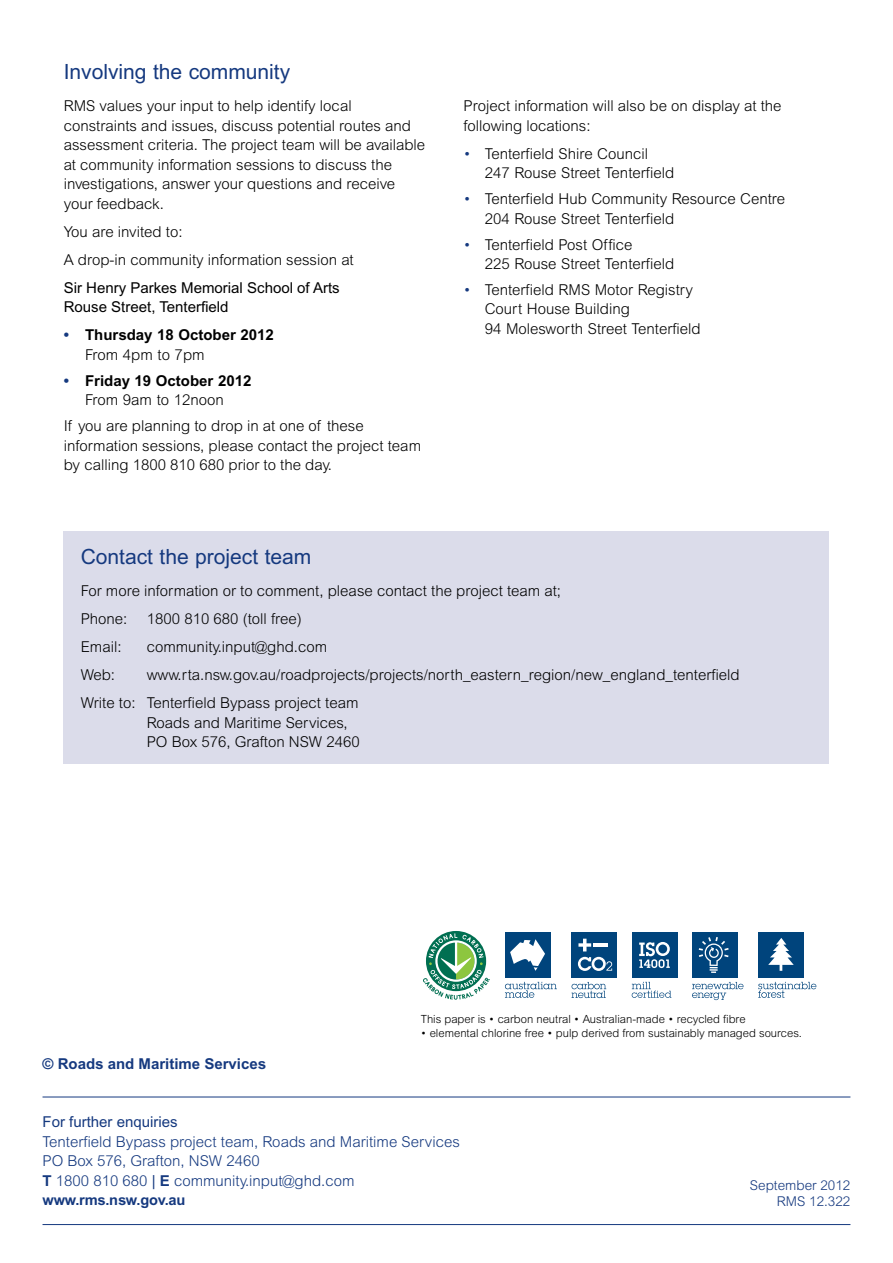
<style>
.page{position:relative;width:893px;height:1263px;background:#fff}
.page>*{position:absolute;margin:0;border:0;box-sizing:border-box;transform-origin:0 0}
.t1{font:21px "Arial MT Std";color:#15397f}
.t2{font:300 15px/19.5px "Arial MT Std";color:#000}
.t3{font:300 15px/19.5px "Arial MT Std";color:#15397f}
.t4{font:700 15px/19.5px "Arial MT Std";color:#000}
.t5{font:15px/19.5px "Arial MT Std";color:#000}
.t6{font:700 15px "Arial MT Std";color:#15397f}
.t7{font:15px "Arial MT Std";color:#15397f}
.t8{font:700 14.7px "Arial MT Std";letter-spacing:-.015em;color:#15397f}
.t9{font:300 13.5px/16.2px "Arial MT Std";color:#15397f;text-align:right}
.t10{font:300 11.25px "Arial MT Std";color:#000}
.s1{color:#15397f}
.s2{font-weight:300}
.s3{font-weight:700}
.s4{font-weight:400}
</style>
<div class="page">
<hr style="left:43px;top:1096px;width:807px;height:1px;background:#15397f">
<hr style="left:43px;top:1224px;width:807px;height:1px;background:#15397f">
<div style="left:505px;top:932px;width:45px;height:46px;background:#00447c"></div>
<svg style="left:510px;top:939px;width:35px;height:32px"></svg>
<svg style="left:505px;top:982px;width:52px;height:16px"></svg>
<svg style="left:571px;top:982px;width:35px;height:16px"></svg>
<div style="left:571px;top:932px;width:46px;height:46px;background:#00447c"></div>
<svg style="left:578px;top:939px;width:13px;height:12px"></svg>
<hr style="left:594px;top:943px;width:14px;height:4px;background:#fff">
<svg style="left:578px;top:957px;width:34px;height:14px"></svg>
<div style="left:632px;top:932px;width:45px;height:46px;background:#00447c"></div>
<svg style="left:639px;top:942px;width:31px;height:26px"></svg>
<svg style="left:632px;top:982px;width:39px;height:16px"></svg>
<div style="left:758px;top:932px;width:46px;height:46px;background:#00447c"></div>
<svg style="left:768px;top:938px;width:26px;height:33px"></svg>
<svg style="left:758px;top:982px;width:58px;height:16px"></svg>
<div style="left:692px;top:932px;width:45px;height:46px;background:#00447c"></div>
<svg style="left:699px;top:937px;width:30px;height:36px"></svg>
<svg style="left:692px;top:982px;width:52px;height:18px"></svg>
<svg style="left:423px;top:933px;width:67px;height:67px"></svg>
<div style="left:64px;top:531px;width:765px;height:233px;background:#dbdcea"></div>
<h1 class="t1" style="left:64px;top:60px;width:228px">Involving the community</h1>
<p class="t2" style="left:64px;top:96px;width:363px">RMS values your input to help identify local constraints and issues, discuss potential routes and assessment criteria. The project team will be available at community information sessions to discuss the investigations, answer your questions and receive your feedback.</p>
<p class="t2" style="left:64px;top:217px;width:291px;line-height:28px">You are invited to:<br>A drop-in community information session at</p>
<p class="t5" style="left:64px;top:278px;width:277px">Sir Henry Parkes Memorial School of Arts<br>Rouse Street, Tenterfield</p>
<p class="t4" style="left:85px;top:325px;width:190px;text-indent:-21px"><span class="s1">•</span> Thursday 18 October 2012<br><span class="s2">From 4pm to 7pm</span></p>
<p class="t4" style="left:64px;top:370px;width:189px;text-align:center"><span class="s1">•</span> Friday 19 October 2012<br><span class="s2">From 9am to 12noon</span></p>
<p class="t2" style="left:64px;top:416px;width:359px">If you are planning to drop in at one of these information sessions, please contact the project team by calling 1800 810 680 prior to the day.</p>
<p class="t2" style="left:463px;top:96px;width:320px">Project information will also be on display at the following locations:</p>
<p class="t2" style="left:485px;top:144px;width:191px;text-indent:-21px"><span class="s1">•</span> Tenterfield Shire Council<br>247 Rouse Street Tenterfield</p>
<p class="t2" style="left:485px;top:189px;width:302px;text-indent:-21px"><span class="s1">•</span> Tenterfield Hub Community Resource Centre<br>204 Rouse Street Tenterfield</p>
<p class="t2" style="left:485px;top:234px;width:191px;text-indent:-21px"><span class="s1">•</span> Tenterfield Post Office<br>225 Rouse Street Tenterfield</p>
<p class="t2" style="left:485px;top:280px;width:218px;text-indent:-21px"><span class="s1">•</span> Tenterfield RMS Motor Registry<br>Court House Building<br>94 Molesworth Street Tenterfield</p>
<h1 class="t1" style="left:81px;top:544px;width:232px">Contact the project team</h1>
<p class="t2" style="left:81px;top:577px;width:482px;line-height:28px">For more information or to comment, please contact the project team at;<br>Phone:</p>
<p class="t2" style="left:147px;top:609px;width:157px">1800 810 680 (toll free)</p>
<p class="t2" style="left:81px;top:637px;width:42px">Email:</p>
<p class="t2" style="left:147px;top:637px;width:182px">community.input@ghd.com</p>
<p class="t2" style="left:81px;top:665px;width:36px">Web:</p>
<p class="t2" style="left:81px;top:661px;width:660px;line-height:28px;text-indent:66px">www.rta.nsw.gov.au/roadprojects/projects/north_eastern_region/new_england_tenterfield<br>Write to: Tenterfield Bypass project team</p>
<p class="t2" style="left:147px;top:712px;width:215px">Roads and Maritime Services,<br>PO Box 576, Grafton NSW 2460</p>
<p class="t6" style="left:43px;top:1055px;width:225px">© Roads and Maritime Services</p>
<p class="t10" style="left:421px;top:1013px;width:326px">This paper is • carbon neutral • Australian-made • recycled fibre</p>
<p class="t10" style="left:421px;top:1026px;width:382px">• elemental chlorine free • pulp derived from sustainably managed sources.</p>
<p class="t7" style="left:43px;top:1113px;width:137px">For further enquiries</p>
<p class="t3" style="left:43px;top:1131px;width:419px">Tenterfield Bypass project team, Roads and Maritime Services<br>PO Box 576, Grafton, NSW 2460<br><span class="s3">T</span> 1800 810 680 <span class="s4">|</span> <span class="s3">E</span> community.input@ghd.com</p>
<p class="t8" style="left:43px;top:1191px;width:144px">www.rms.nsw.gov.au</p>
<p class="t9" style="left:750px;top:1177px;width:102px">September 2012<br>RMS 12.322</p>
</div>
